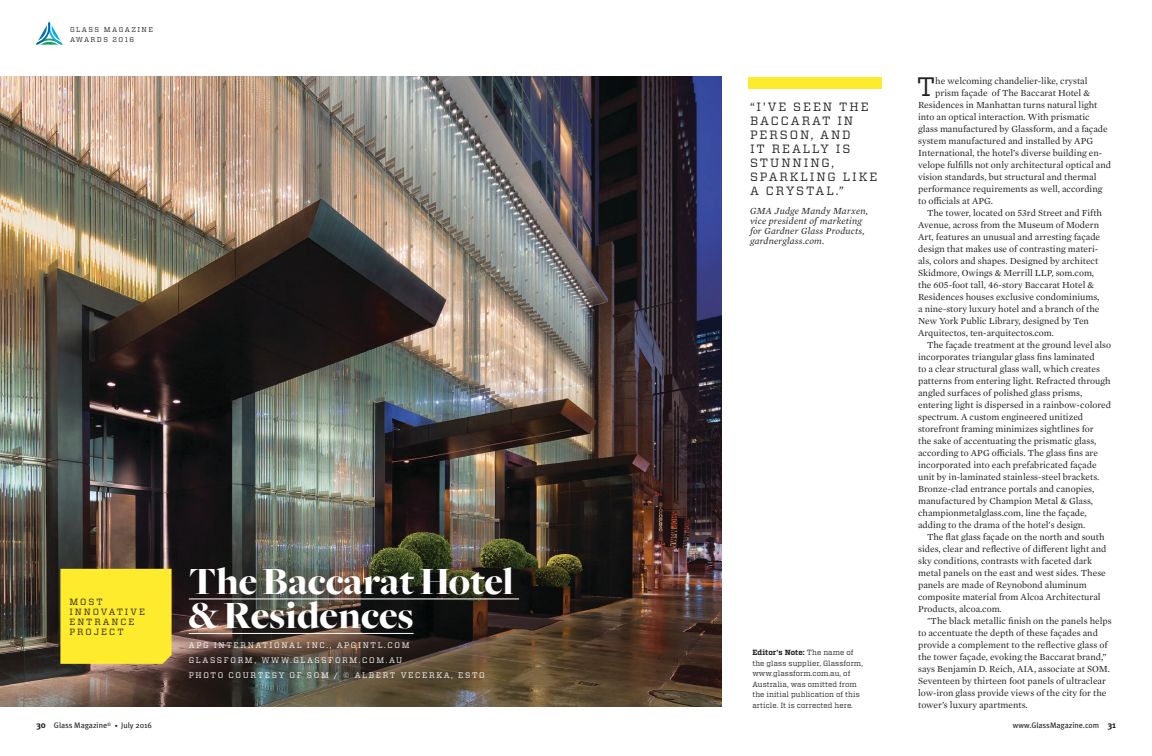
<style>
.page{position:relative;width:1152px;height:756px;background:#fff}
.page>*{position:absolute;margin:0;border:0;box-sizing:border-box;transform-origin:0 0}
.t1{font:900 40px/34.5px "Freight Big";color:#fff}
.t2{font:26.6px "Vitesse";color:#231f20}
.t3{font:12px/14px "Vitesse";letter-spacing:.16em;color:#231f20}
.t4{font:9.5px "Mercury Text G1";color:#231f20}
.t5{font:italic 9.5px/10px "Mercury Text G1";letter-spacing:.02em;color:#231f20}
.t6{font:9px/10px "Vitesse";letter-spacing:.22em;color:#231f20}
.t7{font:8px/15px "Vitesse";letter-spacing:.2em;color:#fff}
.t8{font:8px "Meta";color:#231f20}
.t9{font:7.5px/10.5px "Vitesse";letter-spacing:.01em;color:#231f20}
.t10{font:7px/10.5px "Vitesse";letter-spacing:.2em;color:#231f20}
.s1{font-weight:700}
.s2{font-weight:700;font-size:9px}
.s3{font-size:6px}
</style>
<div class="page">
<img style="left:0;top:76px;width:721px;height:631px">
<div style="left:60px;top:569px;width:112px;height:95px;background:#ffeb2d"></div>
<hr style="left:189px;top:599px;width:330px;height:1px;background:#fff">
<hr style="left:189px;top:633px;width:225px;height:1px;background:#fff">
<svg style="left:36px;top:21px;width:27px;height:24px"></svg>
<div style="left:748px;top:77px;width:134px;height:12px;background:#ffeb2d"></div>
<p class="t10" style="left:70px;top:24px;width:85px">GLASS MAGAZINE<br>AWARDS 2016</p>
<p class="t6" style="left:69px;top:597px;width:77px">MOST<br>INNOVATIVE<br>ENTRANCE<br>PROJECT</p>
<h1 class="t1" style="left:189px;top:565px;width:327px">The Baccarat Hotel &amp; Residences</h1>
<p class="t7" style="left:189px;top:637px;width:298px">APG INTERNATIONAL INC., APGINTL.COM<br>GLASSFORM, WWW.GLASSFORM.COM.AU<br>PHOTO COURTESY OF SOM / © ALBERT VECERKA, ESTO</p>
<p class="t3" style="left:750px;top:100px;width:129px">“I'VE SEEN THE<br>BACCARAT IN<br>PERSON, AND<br>IT REALLY IS<br>STUNNING,<br>SPARKLING LIKE<br>A CRYSTAL.”</p>
<p class="t5" style="left:750px;top:205px;width:119px">GMA Judge Mandy Marxen, vice president of marketing for Gardner Glass Products, gardnerglass.com.</p>
<p class="t9" style="left:752px;top:647px;width:112px"><span class="s1">Editor’s Note:</span> The name of the glass supplier, Glassform, www.glassform.com.au, of<br>Australia, was omitted from the initial publication of this article. It is corrected here.</p>
<h2 class="t2" style="left:917px;top:69px;width:20px">T</h2>
<p class="t4" style="left:935px;top:74px;width:154px">he welcoming chandelier-like, crystal</p>
<p class="t4" style="left:935px;top:86px;width:156px">prism façade of The Baccarat Hotel &amp;</p>
<p class="t4" style="left:918px;top:98px;width:181px">Residences in Manhattan turns natural light</p>
<p class="t4" style="left:918px;top:110px;width:173px">into an optical interaction. With prismatic</p>
<p class="t4" style="left:918px;top:122px;width:191px">glass manufactured by Glassform, and a façade</p>
<p class="t4" style="left:918px;top:134px;width:176px">system manufactured and installed by APG</p>
<p class="t4" style="left:918px;top:146px;width:186px">International, the hotel’s diverse building en-</p>
<p class="t4" style="left:918px;top:158px;width:194px">velope fulfills not only architectural optical and</p>
<p class="t4" style="left:918px;top:170px;width:180px">vision standards, but structural and thermal</p>
<p class="t4" style="left:918px;top:182px;width:186px">performance requirements as well, according</p>
<p class="t4" style="left:918px;top:194px;width:76px">to officials at APG.</p>
<p class="t4" style="left:927px;top:206px;width:176px">The tower, located on 53rd Street and Fifth</p>
<p class="t4" style="left:918px;top:218px;width:182px">Avenue, across from the Museum of Modern</p>
<p class="t4" style="left:918px;top:230px;width:184px">Art, features an unusual and arresting façade</p>
<p class="t4" style="left:918px;top:242px;width:182px">design that makes use of contrasting materi-</p>
<p class="t4" style="left:918px;top:254px;width:182px">als, colors and shapes. Designed by architect</p>
<p class="t4" style="left:918px;top:266px;width:178px">Skidmore, Owings &amp; Merrill LLP, som.com,</p>
<p class="t4" style="left:918px;top:278px;width:178px">the 605-foot tall, 46-story Baccarat Hotel &amp;</p>
<p class="t4" style="left:918px;top:290px;width:183px">Residences houses exclusive condominiums,</p>
<p class="t4" style="left:918px;top:302px;width:183px">a nine-story luxury hotel and a branch of the</p>
<p class="t4" style="left:918px;top:314px;width:172px">New York Public Library, designed by Ten</p>
<p class="t4" style="left:918px;top:326px;width:137px">Arquitectos, ten-arquitectos.com.</p>
<p class="t4" style="left:927px;top:338px;width:186px">The façade treatment at the ground level also</p>
<p class="t4" style="left:918px;top:350px;width:178px">incorporates triangular glass fins laminated</p>
<p class="t4" style="left:918px;top:362px;width:183px">to a clear structural glass wall, which creates</p>
<p class="t4" style="left:918px;top:374px;width:194px">patterns from entering light. Refracted through</p>
<p class="t4" style="left:918px;top:386px;width:166px">angled surfaces of polished glass prisms,</p>
<p class="t4" style="left:918px;top:398px;width:195px">entering light is dispersed in a rainbow-colored</p>
<p class="t4" style="left:918px;top:410px;width:167px">spectrum. A custom engineered unitized</p>
<p class="t4" style="left:918px;top:422px;width:177px">storefront framing minimizes sightlines for</p>
<p class="t4" style="left:918px;top:434px;width:180px">the sake of accentuating the prismatic glass,</p>
<p class="t4" style="left:918px;top:446px;width:181px">according to APG officials. The glass fins are</p>
<p class="t4" style="left:918px;top:458px;width:180px">incorporated into each prefabricated façade</p>
<p class="t4" style="left:918px;top:470px;width:183px">unit by in-laminated stainless-steel brackets.</p>
<p class="t4" style="left:918px;top:482px;width:178px">Bronze-clad entrance portals and canopies,</p>
<p class="t4" style="left:918px;top:494px;width:176px">manufactured by Champion Metal &amp; Glass,</p>
<p class="t4" style="left:918px;top:506px;width:170px">championmetalglass.com, line the façade,</p>
<p class="t4" style="left:918px;top:518px;width:169px">adding to the drama of the hotel's design.</p>
<p class="t4" style="left:927px;top:530px;width:179px">The flat glass façade on the north and south</p>
<p class="t4" style="left:918px;top:542px;width:190px">sides, clear and reflective of different light and</p>
<p class="t4" style="left:918px;top:554px;width:176px">sky conditions, contrasts with faceted dark</p>
<p class="t4" style="left:918px;top:566px;width:189px">metal panels on the east and west sides. These</p>
<p class="t4" style="left:918px;top:578px;width:170px">panels are made of Reynobond aluminum</p>
<p class="t4" style="left:918px;top:590px;width:184px">composite material from Alcoa Architectural</p>
<p class="t4" style="left:918px;top:602px;width:85px">Products, alcoa.com.</p>
<p class="t4" style="left:927px;top:614px;width:186px">"The black metallic finish on the panels helps</p>
<p class="t4" style="left:918px;top:626px;width:181px">to accentuate the depth of these façades and</p>
<p class="t4" style="left:918px;top:638px;width:191px">provide a complement to the reflective glass of</p>
<p class="t4" style="left:918px;top:650px;width:190px">the tower façade, evoking the Baccarat brand,”</p>
<p class="t4" style="left:918px;top:662px;width:194px">says Benjamin D. Reich, AIA, associate at SOM.</p>
<p class="t4" style="left:918px;top:674px;width:189px">Seventeen by thirteen foot panels of ultraclear</p>
<p class="t4" style="left:918px;top:686px;width:190px">low-iron glass provide views of the city for the</p>
<p class="t4" style="left:918px;top:698px;width:111px">tower’s luxury apartments.</p>
<p class="t8" style="left:36px;top:721px;width:118px"><span class="s2">30</span> Glass Magazine<sup>®</sup> <span class="s3">•</span> July 2016</p>
<p class="t8" style="left:1013px;top:721px;width:105px">www.GlassMagazine.com <span class="s2">31</span></p>
</div>
